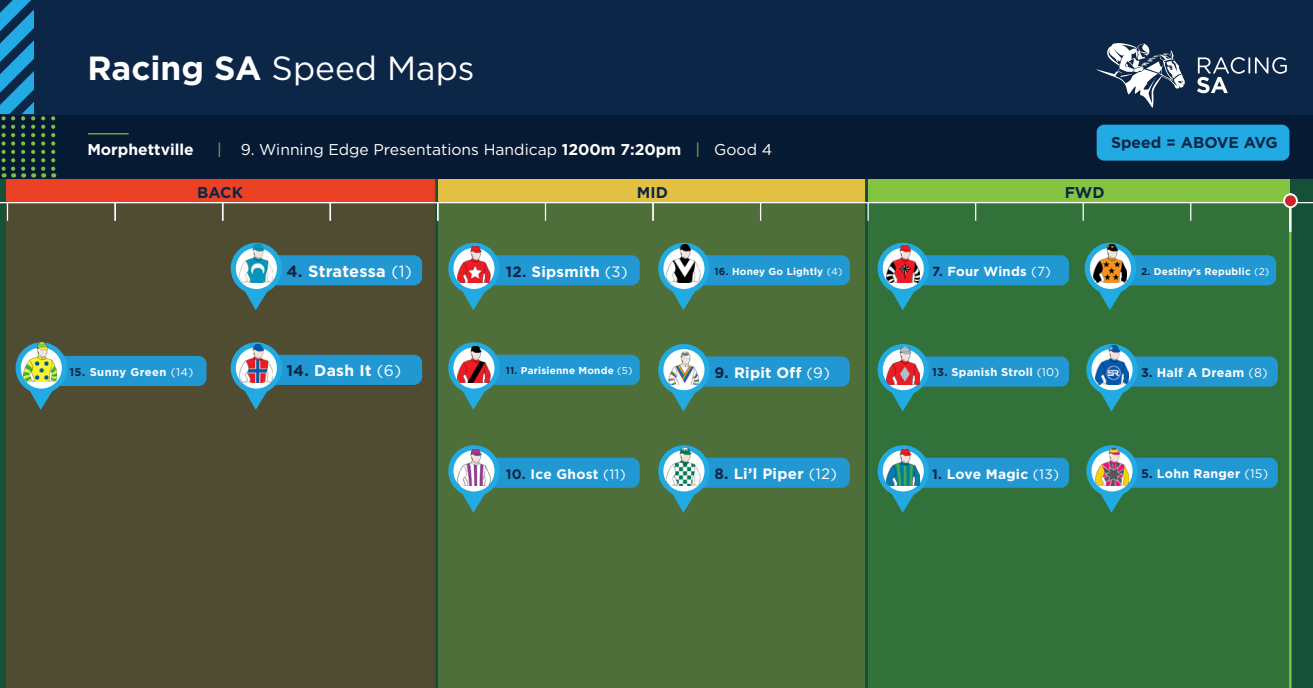
<style>
.page{position:relative;width:1313px;height:688px;background:#fff}
.page>*{position:absolute;margin:0;border:0;box-sizing:border-box;transform-origin:0 0}
.t1{font:33.5px "Gotham HTF";color:#fff}
.t2{font:700 16.25px "Gotham HTF";letter-spacing:.015em;color:#fff}
.t3{font:15.62px "Gotham";color:#fff}
.t4{font:700 15.62px "Gotham HTF";color:#fff}
.t5{font:700 15.62px "Gotham HTF";color:#0c2647}
.t6{font:700 15px "Gotham HTF";letter-spacing:.02em;color:#fff}
.t7{font:700 13.75px "Gotham HTF";letter-spacing:.02em;color:#fff}
.t8{font:700 13.12px "Gotham HTF";letter-spacing:.02em;color:#fff}
.t9{font:700 12.5px "Gotham HTF";letter-spacing:.02em;color:#fff}
.t10{font:700 11.25px "Gotham HTF";letter-spacing:.02em;color:#fff}
.t11{font:700 11.25px "Gotham HTF";letter-spacing:.04em;color:#fff}
.t12{font:700 10px "Gotham HTF";letter-spacing:.02em;color:#fff}
.s1{font-weight:700}
.s2{font-family:"Gotham HTF";color:#79c142}
.s3{font-family:"Gotham HTF"}
.s4{font-family:"Gotham HTF";font-weight:700}
.s5{color:#0c2647}
.s6{font-family:"Gotham";font-weight:400}
</style>
<div class="page">
<div style="left:0;top:149px;width:1312px;height:539px;background:#155138"></div>
<div style="left:6px;top:203px;width:429px;height:485px;background:#504c32"></div>
<div style="left:6px;top:178px;width:429px;height:25px;background:#eb4225;border:1px solid #eb3e26"></div>
<div style="left:438px;top:178px;width:426px;height:25px;background:#e3c042"></div>
<div style="left:868px;top:178px;width:422px;height:25px;background:#84c440"></div>
<div style="left:438px;top:203px;width:426px;height:485px;background:#4e6f3a"></div>
<div style="left:868px;top:200px;width:422px;height:488px;background:#33713a"></div>
<div style="left:0;top:0;width:1312px;height:178px;background:#0c2647"></div>
<hr style="left:0;top:202px;width:1312px;height:1px;background:#fff">
<div style="left:0;top:115px;width:1312px;height:63px;background:#071a34"></div>
<svg style="left:545px;top:203px;width:1px;height:18px"></svg>
<hr style="left:88px;top:133px;width:41px;height:1px;background:#79c142">
<svg style="left:1197px;top:57px;width:89px;height:36px"></svg>
<svg style="left:1096px;top:43px;width:88px;height:65px"></svg>
<svg style="left:652px;top:203px;width:1px;height:18px"></svg>
<svg style="left:760px;top:203px;width:1px;height:18px"></svg>
<svg style="left:867px;top:203px;width:1px;height:18px"></svg>
<svg style="left:975px;top:203px;width:1px;height:18px"></svg>
<svg style="left:1082px;top:203px;width:1px;height:18px"></svg>
<svg style="left:1190px;top:203px;width:1px;height:18px"></svg>
<svg style="left:41px;top:116px;width:4px;height:61px"></svg>
<svg style="left:51px;top:116px;width:4px;height:61px"></svg>
<svg style="left:0;top:0;width:35px;height:177px"></svg>
<hr style="left:1289px;top:231px;width:2px;height:457px;background:#79c142">
<hr style="left:1289px;top:193px;width:2px;height:39px;background:#fff">
<div style="left:1284px;top:194px;width:12px;height:13px;background:#d1232a;border-radius:50%"></div>
<div style="left:1283px;top:193px;width:14px;height:15px;border:2px solid #fff;border-radius:50%"></div>
<svg style="left:7px;top:203px;width:1px;height:18px"></svg>
<svg style="left:114px;top:203px;width:2px;height:18px"></svg>
<svg style="left:222px;top:203px;width:1px;height:18px"></svg>
<svg style="left:329px;top:203px;width:2px;height:18px"></svg>
<svg style="left:437px;top:203px;width:1px;height:18px"></svg>
<svg style="left:16px;top:342px;width:190px;height:68px;background:#40717b"></svg>
<img style="left:23px;top:343px;width:34px;height:38px">
<svg style="left:658px;top:344px;width:191px;height:67px"></svg>
<img style="left:667px;top:346px;width:33px;height:38px">
<svg style="left:658px;top:445px;width:191px;height:67px"></svg>
<img style="left:667px;top:447px;width:33px;height:38px">
<svg style="left:658px;top:243px;width:191px;height:67px"></svg>
<img style="left:667px;top:245px;width:33px;height:38px">
<svg style="left:231px;top:243px;width:191px;height:67px;background:#3f717c"></svg>
<img style="left:239px;top:245px;width:34px;height:38px">
<svg style="left:231px;top:342px;width:191px;height:68px;background:#3f707b"></svg>
<img style="left:239px;top:344px;width:34px;height:38px">
<svg style="left:448px;top:342px;width:192px;height:68px"></svg>
<img style="left:457px;top:344px;width:33px;height:38px">
<svg style="left:448px;top:445px;width:192px;height:67px"></svg>
<img style="left:457px;top:447px;width:33px;height:38px">
<svg style="left:448px;top:243px;width:192px;height:67px"></svg>
<img style="left:457px;top:245px;width:33px;height:38px">
<svg style="left:1084px;top:243px;width:192px;height:67px"></svg>
<img style="left:1093px;top:245px;width:33px;height:38px">
<svg style="left:877px;top:344px;width:192px;height:67px"></svg>
<img style="left:886px;top:346px;width:33px;height:38px">
<svg style="left:877px;top:445px;width:192px;height:67px"></svg>
<img style="left:886px;top:447px;width:33px;height:38px">
<svg style="left:1086px;top:344px;width:191px;height:67px"></svg>
<img style="left:1095px;top:346px;width:33px;height:38px">
<svg style="left:1086px;top:445px;width:191px;height:67px"></svg>
<img style="left:1095px;top:447px;width:33px;height:38px">
<svg style="left:877px;top:243px;width:192px;height:67px"></svg>
<img style="left:886px;top:245px;width:33px;height:38px">
<div style="left:1096px;top:125px;width:193px;height:36px;background:#22abe2;border-radius:8px"></div>
<p class="t1" style="left:87px;top:49px;width:389px"><span class="s1">Racing SA</span> Speed Maps</p>
<p class="t5" style="left:1111px;top:134px;width:168px">Speed = ABOVE AVG</p>
<p class="t4" style="left:87px;top:140px;width:108px">Morphettville</p>
<p class="t3" style="left:217px;top:141px;width:556px"><span class="s2">|</span> <span class="s3">9.</span> Winning Edge Presentations Handicap <span class="s4">1200m 7:20pm</span> <span class="s2">|</span> Good 4</p>
<p class="t5" style="left:197px;top:184px;width:47px">BACK</p>
<p class="t5" style="left:637px;top:184px;width:33px">MID</p>
<p class="t5" style="left:1064px;top:184px;width:41px">FWD</p>
<p class="t2" style="left:286px;top:262px;width:127px"><span class="s5">4.</span> Stratessa <span class="s6">(1)</span></p>
<p class="t12" style="left:714px;top:265px;width:129px"><span class="s5">16.</span> Honey Go Lightly <span class="s6">(4)</span></p>
<p class="t6" style="left:506px;top:262px;width:123px"><span class="s5">12.</span> Sipsmith <span class="s6">(3)</span></p>
<p class="t12" style="left:1141px;top:265px;width:130px"><span class="s5">2.</span> Destiny’s Republic <span class="s6">(2)</span></p>
<p class="t8" style="left:932px;top:263px;width:120px"><span class="s5">7.</span> Four Winds <span class="s6">(7)</span></p>
<p class="t4" style="left:286px;top:362px;width:116px"><span class="s5">14.</span> Dash It <span class="s6">(6)</span></p>
<p class="t12" style="left:506px;top:364px;width:128px"><span class="s5">11.</span> Parisienne Monde <span class="s6">(5)</span></p>
<p class="t11" style="left:69px;top:365px;width:126px"><span class="s5">15.</span> Sunny Green <span class="s6">(14)</span></p>
<p class="t6" style="left:714px;top:364px;width:117px"><span class="s5">9.</span> Ripit Off <span class="s6">(9)</span></p>
<p class="t10" style="left:932px;top:366px;width:128px"><span class="s5">13.</span> Spanish Stroll <span class="s6">(10)</span></p>
<p class="t9" style="left:1141px;top:365px;width:128px"><span class="s5">3.</span> Half A Dream <span class="s6">(8)</span></p>
<p class="t7" style="left:506px;top:465px;width:121px"><span class="s5">10.</span> Ice Ghost <span class="s6">(11)</span></p>
<p class="t6" style="left:714px;top:465px;width:124px"><span class="s5">8.</span> Li’l Piper <span class="s6">(12)</span></p>
<p class="t7" style="left:932px;top:465px;width:128px"><span class="s5">1.</span> Love Magic <span class="s6">(13)</span></p>
<p class="t9" style="left:1141px;top:466px;width:129px"><span class="s5">5.</span> Lohn Ranger <span class="s6">(15)</span></p>
</div>
